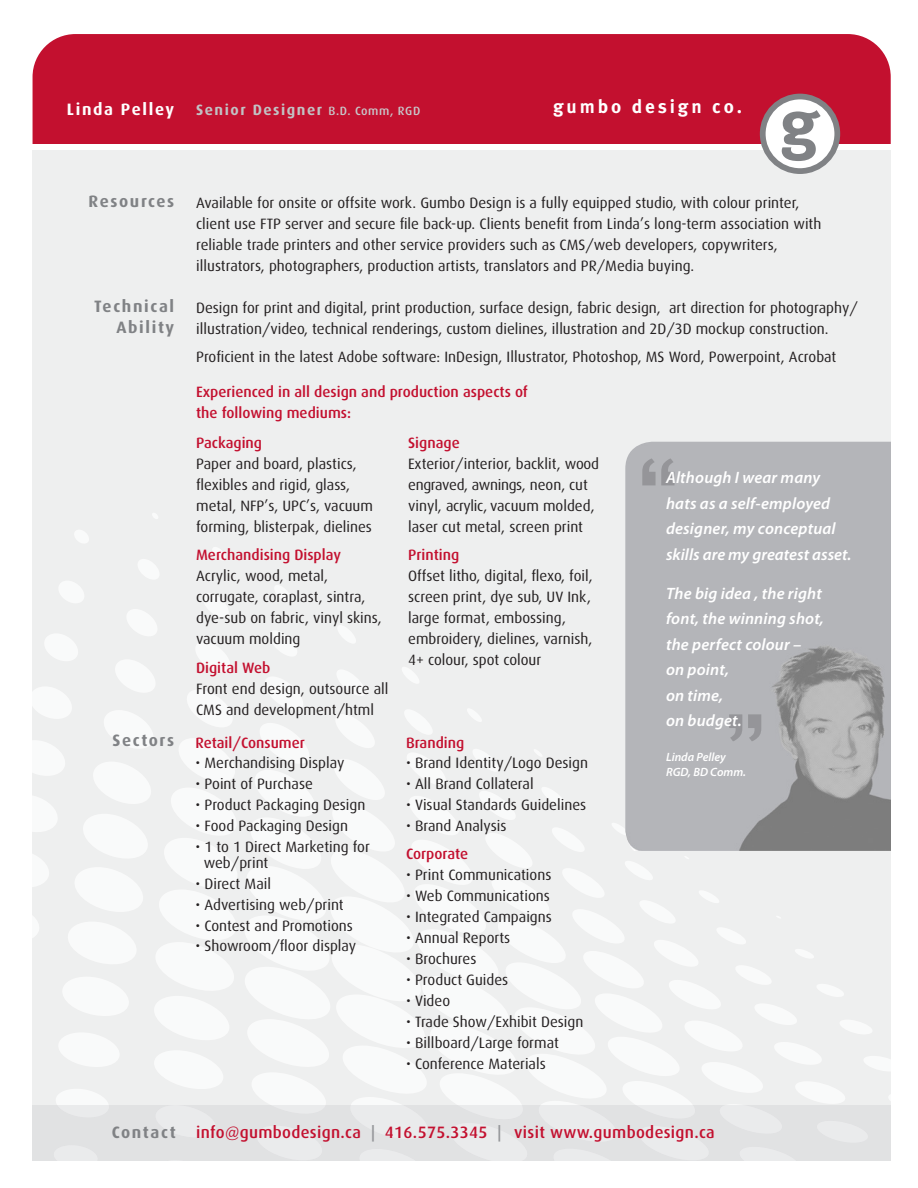
<style>
.page{position:relative;width:918px;height:1188px;background:#fff}
.page>*{position:absolute;margin:0;border:0;box-sizing:border-box;transform-origin:0 0}
.t1{font:19.05px "Meta Bold LF";letter-spacing:.155em;color:#fff}
.t2{font:italic 600 16.5px/25.5px "Myriad Pro";letter-spacing:.01em;color:#fff}
.t3{font:500 16.5px "Dax";letter-spacing:.02em;color:#c3102f}
.t4{font:700 16.5px "Dax";letter-spacing:.1em;color:#808285}
.t5{font:700 16.5px "Dax";letter-spacing:.1em;color:#fff}
.t6{font:15px/21px "Dax";color:#231f20}
.t7{font:500 15px/21px "Dax";color:#c3102f}
.t8{font:700 15px "Dax";letter-spacing:.1em;color:#c1c2c4}
.t9{font:italic 600 12px "Myriad Pro";color:#fff}
.s1{font-weight:500;font-size:12px;color:#c7c8ca}
.s2{color:#939598}
</style>
<div class="page">
<div style="left:33px;top:34px;width:858px;height:109px;background:#c3102f"></div>
<div style="left:32px;top:150px;width:859px;height:1011px;background:#eeefef"></div>
<svg style="left:762px;top:96px;width:77px;height:77px"></svg>
<div style="left:760px;top:94px;width:80px;height:80px;border:6px solid #808285;border-radius:50%"></div>
<svg style="left:782px;top:110px;width:39px;height:51px"></svg>
<svg style="left:32px;top:513px;width:387px;height:183px"></svg>
<img style="left:625px;top:442px;width:266px;height:409px">
<div style="left:33px;top:1106px;width:858px;height:55px;background:#dcdddf"></div>
<svg style="left:642px;top:458px;width:33px;height:27px"></svg>
<svg style="left:729px;top:714px;width:32px;height:27px"></svg>
<p class="t5" style="left:67px;top:100px;width:109px">Linda Pelley</p>
<p class="t8" style="left:196px;top:101px;width:226px">Senior Designer <span class="s1">B.D. Comm, RGD</span></p>
<p class="t1" style="left:553px;top:95px;width:190px">gumbo design co.</p>
<p class="t4" style="left:89px;top:192px;width:87px">Resources</p>
<p class="t4" style="left:94px;top:297px;width:82px">Technical</p>
<p class="t4" style="left:116px;top:318px;width:59px">Ability</p>
<p class="t6" style="left:196px;top:192px;width:627px">Available for onsite or offsite work. Gumbo Design is a fully equipped studio, with colour printer, client use FTP server and secure file back-up. Clients benefit from Linda’s long-term association with reliable trade printers and other service providers such as CMS/web developers, copywriters, illustrators, photographers, production artists, translators and PR/Media buying.</p>
<p class="t6" style="left:196px;top:297px;width:663px">Design for print and digital, print production, surface design, fabric design, art direction for photography/ illustration/video, technical renderings, custom dielines, illustration and 2D/3D mockup construction.</p>
<p class="t6" style="left:196px;top:347px;width:642px">Proficient in the latest Adobe software: InDesign, Illustrator, Photoshop, MS Word, Powerpoint, Acrobat</p>
<p class="t7" style="left:196px;top:381px;width:333px">Experienced in all design and production aspects of the following mediums:</p>
<p class="t7" style="left:196px;top:432px;width:67px">Packaging</p>
<p class="t6" style="left:196px;top:453px;width:178px">Paper and board, plastics, flexibles and rigid, glass, metal, NFP’s, UPC’s, vacuum forming, blisterpak, dielines</p>
<p class="t7" style="left:196px;top:545px;width:146px">Merchandising Display</p>
<p class="t6" style="left:196px;top:566px;width:187px">Acrylic, wood, metal, corrugate, coraplast, sintra, dye-sub on fabric, vinyl skins, vacuum molding</p>
<p class="t7" style="left:196px;top:657px;width:76px">Digital Web</p>
<p class="t6" style="left:196px;top:678px;width:194px">Front end design, outsource all<br>CMS and development/html</p>
<p class="t4" style="left:112px;top:731px;width:63px">Sectors</p>
<p class="t7" style="left:195px;top:732px;width:111px">Retail/Consumer</p>
<p class="t6" style="left:195px;top:753px;width:150px">• Merchandising Display</p>
<p class="t6" style="left:195px;top:774px;width:119px">• Point of Purchase</p>
<p class="t6" style="left:195px;top:795px;width:171px">• Product Packaging Design</p>
<p class="t6" style="left:195px;top:815px;width:154px">• Food Packaging Design</p>
<p class="t6" style="left:204px;top:838px;width:168px;line-height:16.5px;text-indent:-8px">• 1 to 1 Direct Marketing for web/print</p>
<p class="t6" style="left:195px;top:873px;width:77px">• Direct Mail</p>
<p class="t6" style="left:195px;top:894px;width:150px">• Advertising web/print</p>
<p class="t6" style="left:195px;top:915px;width:159px">• Contest and Promotions</p>
<p class="t6" style="left:195px;top:936px;width:162px">• Showroom/floor display</p>
<p class="t7" style="left:408px;top:432px;width:53px">Signage</p>
<p class="t6" style="left:408px;top:453px;width:192px">Exterior/interior, backlit, wood engraved, awnings, neon, cut vinyl, acrylic, vacuum molded, laser cut metal, screen print</p>
<p class="t7" style="left:408px;top:545px;width:53px">Printing</p>
<p class="t6" style="left:408px;top:566px;width:186px">Offset litho, digital, flexo, foil, screen print, dye sub, UV Ink, large format, embossing, embroidery, dielines, varnish,<br>4+ colour, spot colour</p>
<p class="t7" style="left:406px;top:732px;width:60px">Branding</p>
<p class="t6" style="left:406px;top:753px;width:183px">• Brand Identity/Logo Design</p>
<p class="t6" style="left:406px;top:774px;width:129px">• All Brand Collateral</p>
<p class="t6" style="left:406px;top:795px;width:182px">• Visual Standards Guidelines</p>
<p class="t6" style="left:406px;top:815px;width:102px">• Brand Analysis</p>
<p class="t7" style="left:406px;top:843px;width:64px">Corporate</p>
<p class="t6" style="left:406px;top:864px;width:147px">• Print Communications</p>
<p class="t6" style="left:406px;top:885px;width:145px">• Web Communications</p>
<p class="t6" style="left:406px;top:906px;width:147px">• Integrated Campaigns</p>
<p class="t6" style="left:406px;top:927px;width:106px">• Annual Reports</p>
<p class="t6" style="left:406px;top:948px;width:72px">• Brochures</p>
<p class="t6" style="left:406px;top:969px;width:104px">• Product Guides</p>
<p class="t6" style="left:406px;top:990px;width:46px">• Video</p>
<p class="t6" style="left:406px;top:1011px;width:179px">• Trade Show/Exhibit Design</p>
<p class="t6" style="left:406px;top:1032px;width:154px">• Billboard/Large format</p>
<p class="t6" style="left:406px;top:1053px;width:141px">• Conference Materials</p>
<p class="t2" style="left:666px;top:465px;width:187px">Although I wear many hats as a self-employed designer, my conceptual skills are my greatest asset.</p>
<p class="t2" style="left:666px;top:581px;width:159px">The big idea , the right font, the winning shot, the perfect colour –<br>on point,<br>on time,<br>on budget.</p>
<p class="t9" style="left:666px;top:750px;width:61px">Linda Pelley</p>
<p class="t9" style="left:666px;top:765px;width:82px">RGD, BD Comm.</p>
<p class="t4" style="left:112px;top:1123px;width:66px">Contact</p>
<p class="t3" style="left:196px;top:1123px;width:520px">info@gumbodesign.ca <span class="s2">|</span> 416.575.3345 <span class="s2">|</span> visit www.gumbodesign.ca</p>
</div>
